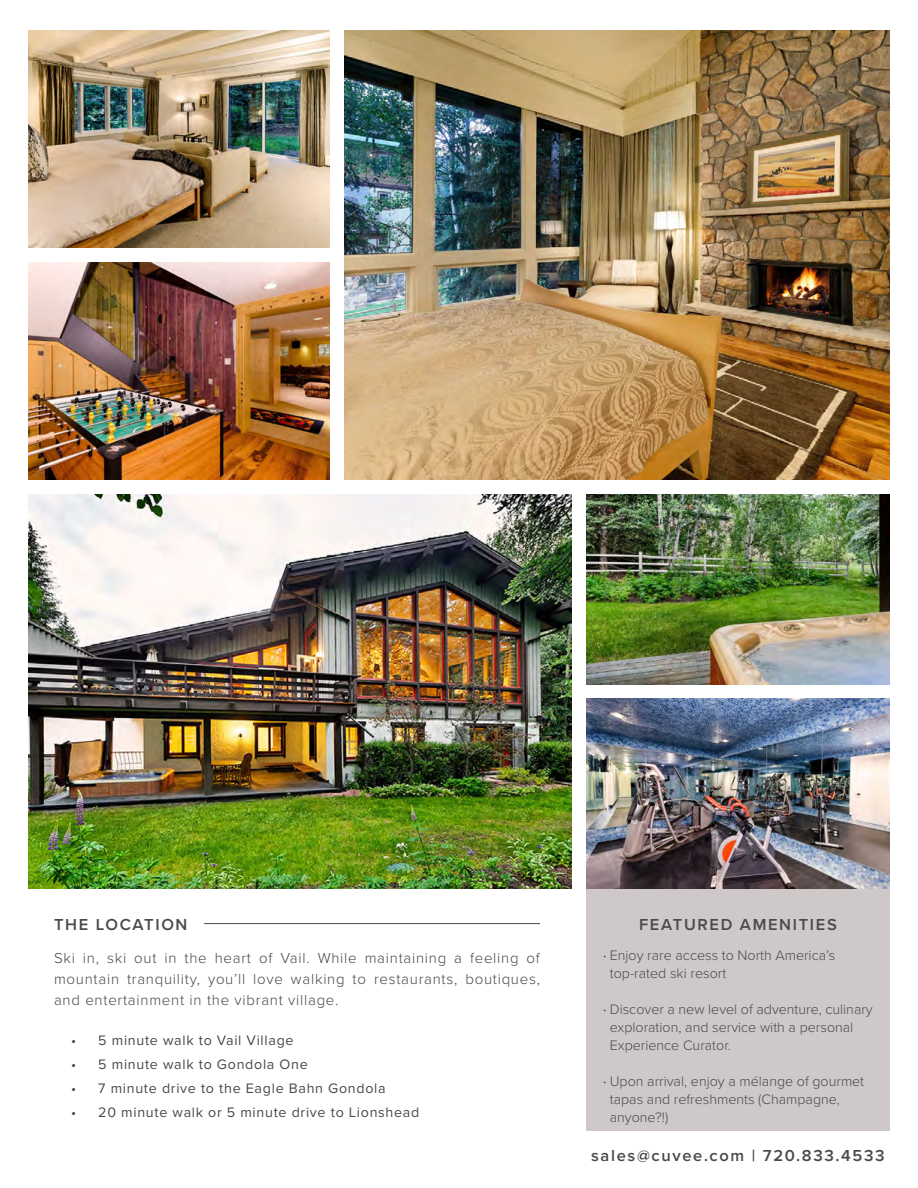
<style>
.page{position:relative;width:918px;height:1188px;background:#fff}
.page>*{position:absolute;margin:0;border:0;box-sizing:border-box;transform-origin:0 0}
.t1{font:600 16.5px "Proxima Nova";letter-spacing:.1em;color:#494949}
.t2{font:300 15px/21px "Proxima Nova";letter-spacing:.05em;color:#494949;text-align:justify}
.t3{font:300 14.25px/18px "Proxima Nova";color:#494949}
.t4{font:14.25px "Proxima Nova";letter-spacing:.05em;color:#494949}
.s1{font-weight:500}
</style>
<div class="page">
<img style="left:586px;top:494px;width:304px;height:191px">
<img style="left:586px;top:698px;width:304px;height:191px">
<img style="left:345px;top:30px;width:545px;height:449px">
<img style="left:28px;top:262px;width:302px;height:217px">
<img style="left:28px;top:30px;width:302px;height:217px">
<img style="left:28px;top:494px;width:543px;height:395px">
<div style="left:586px;top:889px;width:304px;height:242px;background:#cec9c8"></div>
<hr style="left:204px;top:923px;width:336px;height:1px;background:#494949">
<p class="t1" style="left:54px;top:912px;width:135px">THE LOCATION</p>
<p class="t2" style="left:54px;top:946px;width:488px">Ski in, ski out in the heart of Vail. While maintaining a feeling of mountain tranquility, you’ll love walking to restaurants, boutiques, and entertainment in the vibrant village.</p>
<p class="t4" style="left:71px;top:1030px;width:224px">• 5 minute walk to Vail Village</p>
<p class="t4" style="left:71px;top:1054px;width:238px">• 5 minute walk to Gondola One</p>
<p class="t4" style="left:71px;top:1078px;width:316px">• 7 minute drive to the Eagle Bahn Gondola</p>
<p class="t4" style="left:71px;top:1102px;width:350px">• 20 minute walk or 5 minute drive to Lionshead</p>
<p class="t1" style="left:639px;top:912px;width:199px">FEATURED AMENITIES</p>
<p class="t3" style="left:610px;top:945px;width:227px;text-indent:-7px"><span class="s1">⋅</span> Enjoy rare access to North America’s top-rated ski resort</p>
<p class="t3" style="left:610px;top:999px;width:264px;text-indent:-7px"><span class="s1">⋅</span> Discover a new level of adventure, culinary exploration, and service with a personal<br>Experience Curator.</p>
<p class="t3" style="left:610px;top:1071px;width:256px;text-indent:-7px"><span class="s1">⋅</span> Upon arrival, enjoy a mélange of gourmet tapas and refreshments (Champagne, anyone?!)</p>
<p class="t1" style="left:591px;top:1143px;width:295px">sales@cuvee.com | 720.833.4533</p>
</div>
